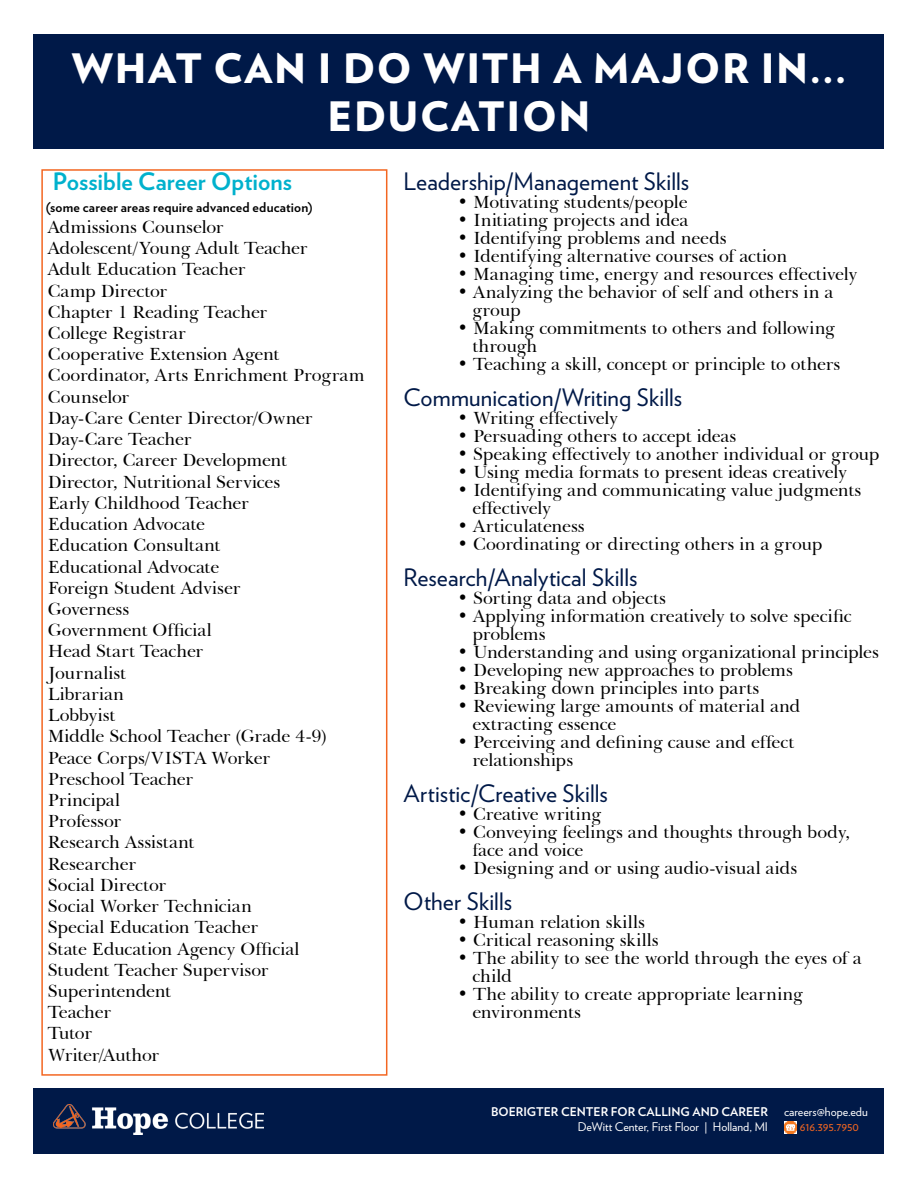
<style>
.page{position:relative;width:918px;height:1188px;background:#fff}
.page>*{position:absolute;margin:0;border:0;box-sizing:border-box;transform-origin:0 0}
.t1{font:900 40.5px "Verlag";letter-spacing:.04em;color:#fff}
.t2{font:24px "Verlag";color:#001948}
.t3{font:700 24px "Verlag";color:#00b1cd}
.t4{font:18px/18px "Baskerville BT";letter-spacing:-.01em;color:#000}
.t5{font:18px "Baskerville BT";letter-spacing:.01em;color:#000}
.t6{font:700 13.5px "Verlag";letter-spacing:.015em;color:#000}
.t7{font:12px "Verlag";color:#fff}
.t8{font:700 12px "Verlag";color:#fff}
.t9{font:12px "Verlag";color:#f36621}
</style>
<div class="page">
<div style="left:34px;top:34px;width:850px;height:115px;background:#001948"></div>
<div style="left:34px;top:1088px;width:850px;height:66px;background:#001948"></div>
<svg style="left:784px;top:1122px;width:12px;height:12px"></svg>
<img style="left:54px;top:1104px;width:210px;height:30px">
<div style="left:41px;top:169px;width:346px;height:907px;border:2px solid #f36621"></div>
<p class="t1" style="left:72px;top:35px;width:776px">WHAT CAN I DO WITH A MAJOR IN...</p>
<p class="t1" style="left:328px;top:83px;width:264px">EDUCATION</p>
<p class="t3" style="left:53px;top:162px;width:241px">Possible Career Options</p>
<p class="t6" style="left:46px;top:196px;width:269px">(some career areas require advanced education)</p>
<p class="t4" style="left:48px;top:218px;width:177px">Admissions Counselor</p>
<p class="t4" style="left:48px;top:239px;width:261px">Adolescent/Young Adult Teacher</p>
<p class="t4" style="left:48px;top:260px;width:199px">Adult Education Teacher</p>
<p class="t4" style="left:48px;top:282px;width:121px">Camp Director</p>
<p class="t4" style="left:48px;top:303px;width:221px">Chapter 1 Reading Teacher</p>
<p class="t4" style="left:48px;top:324px;width:140px">College Registrar</p>
<p class="t4" style="left:48px;top:345px;width:233px">Cooperative Extension Agent</p>
<p class="t4" style="left:48px;top:366px;width:318px">Coordinator, Arts Enrichment Program</p>
<p class="t4" style="left:48px;top:388px;width:83px">Counselor</p>
<p class="t4" style="left:48px;top:409px;width:266px">Day-Care Center Director/Owner</p>
<p class="t4" style="left:48px;top:430px;width:145px">Day-Care Teacher</p>
<p class="t4" style="left:48px;top:451px;width:241px">Director, Career Development</p>
<p class="t4" style="left:48px;top:473px;width:234px">Director, Nutritional Services</p>
<p class="t4" style="left:48px;top:494px;width:203px">Early Childhood Teacher</p>
<p class="t4" style="left:48px;top:515px;width:159px">Education Advocate</p>
<p class="t4" style="left:48px;top:536px;width:174px">Education Consultant</p>
<p class="t4" style="left:48px;top:557px;width:173px">Educational Advocate</p>
<p class="t4" style="left:48px;top:579px;width:194px">Foreign Student Adviser</p>
<p class="t4" style="left:48px;top:600px;width:83px">Governess</p>
<p class="t4" style="left:48px;top:621px;width:165px">Government Official</p>
<p class="t4" style="left:48px;top:642px;width:157px">Head Start Teacher</p>
<p class="t4" style="left:48px;top:664px;width:80px">Journalist</p>
<p class="t4" style="left:48px;top:685px;width:78px">Librarian</p>
<p class="t4" style="left:48px;top:706px;width:69px">Lobbyist</p>
<p class="t4" style="left:48px;top:727px;width:280px">Middle School Teacher (Grade 4-9)</p>
<p class="t4" style="left:48px;top:748px;width:224px">Peace Corps/VISTA Worker</p>
<p class="t4" style="left:48px;top:770px;width:147px">Preschool Teacher</p>
<p class="t5" style="left:48px;top:789px;width:74px">Principal</p>
<p class="t4" style="left:48px;top:812px;width:75px">Professor</p>
<p class="t4" style="left:48px;top:833px;width:148px">Research Assistant</p>
<p class="t4" style="left:48px;top:855px;width:90px">Researcher</p>
<p class="t4" style="left:48px;top:876px;width:120px">Social Director</p>
<p class="t4" style="left:48px;top:897px;width:206px">Social Worker Technician</p>
<p class="t4" style="left:48px;top:918px;width:212px">Special Education Teacher</p>
<p class="t4" style="left:48px;top:939px;width:253px">State Education Agency Official</p>
<p class="t4" style="left:48px;top:961px;width:222px">Student Teacher Supervisor</p>
<p class="t4" style="left:48px;top:982px;width:125px">Superintendent</p>
<p class="t4" style="left:48px;top:1003px;width:65px">Teacher</p>
<p class="t4" style="left:48px;top:1024px;width:46px">Tutor</p>
<p class="t4" style="left:48px;top:1046px;width:113px">Writer/Author</p>
<p class="t2" style="left:404px;top:163px;width:287px">Leadership/Management Skills</p>
<p class="t4" style="left:458px;top:193px;width:232px">• Motivating students/people</p>
<p class="t4" style="left:458px;top:211px;width:232px">• Initiating projects and idea</p>
<p class="t4" style="left:458px;top:229px;width:271px">• Identifying problems and needs</p>
<p class="t4" style="left:458px;top:247px;width:331px">• Identifying alternative courses of action</p>
<p class="t4" style="left:458px;top:265px;width:401px">• Managing time, energy and resources effectively</p>
<p class="t4" style="left:472px;top:283px;width:363px;text-indent:-15px">• Analyzing the behavior of self and others in a group</p>
<p class="t4" style="left:472px;top:319px;width:364px;text-indent:-15px">• Making commitments to others and following through</p>
<p class="t4" style="left:458px;top:355px;width:384px">• Teaching a skill, concept or principle to others</p>
<p class="t2" style="left:404px;top:379px;width:280px">Communication/Writing Skills</p>
<p class="t4" style="left:458px;top:409px;width:162px">• Writing effectively</p>
<p class="t4" style="left:458px;top:427px;width:280px">• Persuading others to accept ideas</p>
<p class="t4" style="left:458px;top:445px;width:424px">• Speaking effectively to another individual or group</p>
<p class="t4" style="left:458px;top:463px;width:391px">• Using media formats to present ideas creatively</p>
<p class="t4" style="left:472px;top:481px;width:390px;text-indent:-15px">• Identifying and communicating value judgments effectively</p>
<p class="t4" style="left:458px;top:517px;width:129px">• Articulateness</p>
<p class="t4" style="left:458px;top:535px;width:367px">• Coordinating or directing others in a group</p>
<p class="t2" style="left:404px;top:559px;width:235px">Research/Analytical Skills</p>
<p class="t4" style="left:458px;top:589px;width:210px">• Sorting data and objects</p>
<p class="t4" style="left:472px;top:607px;width:381px;text-indent:-15px">• Applying information creatively to solve specific problems</p>
<p class="t4" style="left:458px;top:643px;width:423px">• Understanding and using organizational principles</p>
<p class="t4" style="left:458px;top:661px;width:337px">• Developing new approaches to problems</p>
<p class="t4" style="left:458px;top:679px;width:303px">• Breaking down principles into parts</p>
<p class="t4" style="left:458px;top:697px;width:344px">• Reviewing large amounts of material and</p>
<p class="t4" style="left:472px;top:715px;width:145px">extracting essence</p>
<p class="t4" style="left:458px;top:733px;width:338px">• Perceiving and defining cause and effect</p>
<p class="t4" style="left:472px;top:751px;width:102px">relationships</p>
<p class="t2" style="left:404px;top:775px;width:206px">Artistic/Creative Skills</p>
<p class="t4" style="left:458px;top:805px;width:145px">• Creative writing</p>
<p class="t4" style="left:472px;top:823px;width:379px;text-indent:-15px">• Conveying feelings and thoughts through body, face and voice</p>
<p class="t4" style="left:458px;top:859px;width:341px">• Designing and or using audio-visual aids</p>
<p class="t2" style="left:404px;top:883px;width:110px">Other Skills</p>
<p class="t4" style="left:458px;top:913px;width:189px">• Human relation skills</p>
<p class="t4" style="left:458px;top:931px;width:203px">• Critical reasoning skills</p>
<p class="t4" style="left:472px;top:949px;width:391px;text-indent:-15px">• The ability to see the world through the eyes of a child</p>
<p class="t4" style="left:458px;top:985px;width:347px">• The ability to create appropriate learning</p>
<p class="t4" style="left:472px;top:1003px;width:110px">environments</p>
<p class="t8" style="left:491px;top:1102px;width:278px">BOERIGTER CENTER FOR CALLING AND CAREER</p>
<p class="t7" style="left:578px;top:1118px;width:192px">DeWitt Center, First Floor | Holland, MI</p>
<p class="t7" style="left:784px;top:1102px;width:85px">careers@hope.edu</p>
<p class="t9" style="left:800px;top:1117px;width:61px">616.395.7950</p>
</div>
